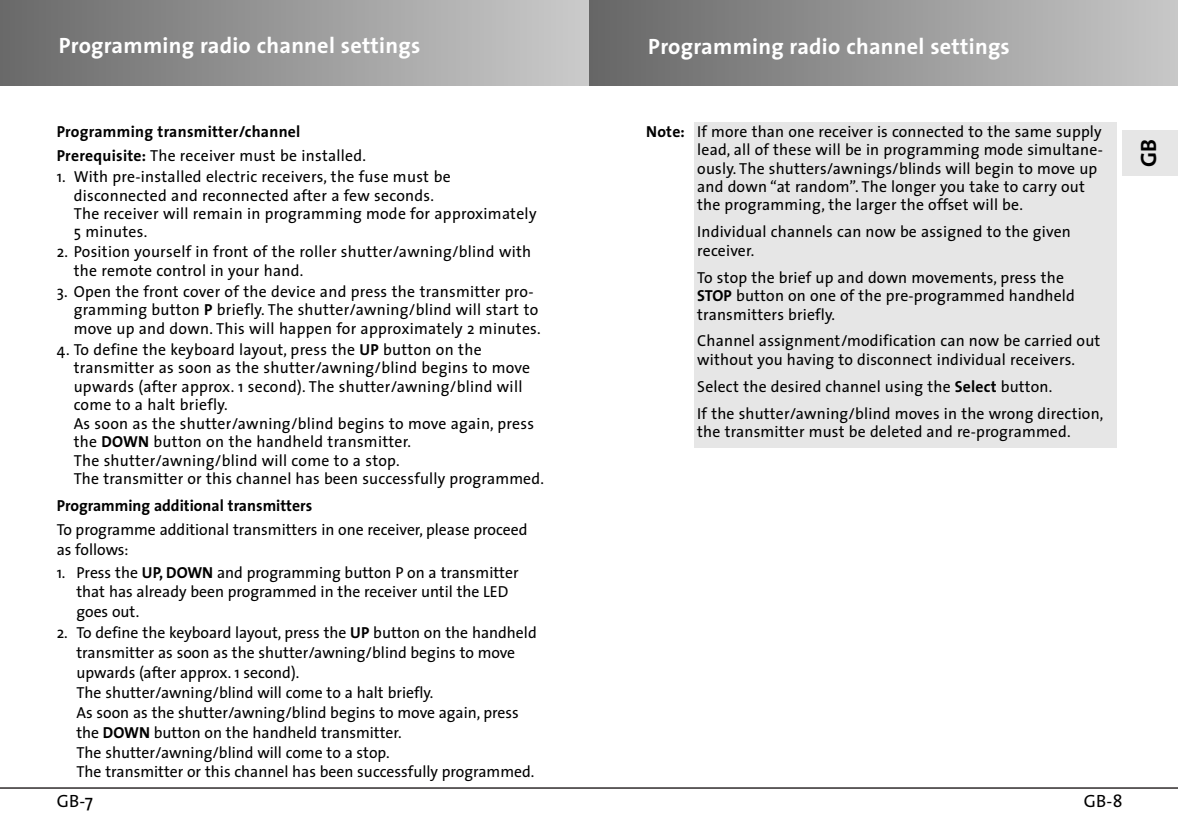
<style>
.page{position:relative;width:1178px;height:822px;background:#fff}
.page>*{position:absolute;margin:0;border:0;box-sizing:border-box;transform-origin:0 0}
.t1{font:700 22.2px "The Sans";letter-spacing:.01em;color:#fff}
.t2{font:700 22.2px "The Sans";color:#000}
.t3{font:17.8px "The Sans";color:#000}
.t4{font:16px/18.4px "The Sans";letter-spacing:.01em;color:#000}
.t5{font:700 16px/24px "The Sans";letter-spacing:.02em;color:#000}
.t6{font:700 16px "The Sans";color:#000}
.s1{font-weight:400}
.s2{font-weight:700}
</style>
<div class="page">
<hr style="left:0;top:787px;width:1178px;height:2px;background:#231f20">
<div style="left:0;top:0;width:590px;height:85px;background:linear-gradient(to right,#696969,#cbcbcb)"></div>
<div style="left:590px;top:0;width:588px;height:85px;background:linear-gradient(to right,#666,#c8c8c8)"></div>
<div style="left:1123px;top:130px;width:55px;height:46px;background:#e6e6e6"></div>
<div style="left:694px;top:122px;width:423px;height:326px;background:#e6e6e6"></div>
<h1 class="t1" style="left:59px;top:36px;width:363px">Programming radio channel settings</h1>
<h1 class="t1" style="left:648px;top:37px;width:363px">Programming radio channel settings</h1>
<p class="t5" style="left:57px;top:121px;width:311px">Programming transmitter/channel<br>Prerequisite: <span class="s1">The receiver must be installed.</span></p>
<p class="t4" style="left:74px;top:169px;width:464px;text-indent:-17px">1. With pre-installed electric receivers, the fuse must be disconnected and reconnected after a few seconds.<br>The receiver will remain in programming mode for approximately 5 minutes.</p>
<p class="t4" style="left:74px;top:244px;width:459px;text-indent:-17px">2. Position yourself in front of the roller shutter/awning/blind with the remote control in your hand.</p>
<p class="t4" style="left:74px;top:284px;width:469px;text-indent:-17px">3. Open the front cover of the device and press the transmitter pro&shy;gramming button <span class="s2">P</span> briefly. The shutter/awning/blind will start to move up and down. This will happen for approximately 2 minutes.</p>
<p class="t4" style="left:74px;top:342px;width:472px;text-indent:-17px">4. To define the keyboard layout, press the <span class="s2">UP</span> button on the transmitter as soon as the shutter/awning/blind begins to move upwards (after approx. 1 second). The shutter/awning/blind will come to a halt briefly.<br>As soon as the shutter/awning/blind begins to move again, press the <span class="s2">DOWN</span> button on the handheld transmitter.<br>The shutter/awning/blind will come to a stop.<br>The transmitter or this channel has been successfully programmed.</p>
<p class="t6" style="left:57px;top:499px;width:257px">Programming additional transmitters</p>
<p class="t4" style="left:57px;top:521px;width:472px;line-height:19.8px">To programme additional transmitters in one receiver, please proceed as follows:</p>
<p class="t4" style="left:76px;top:564px;width:444px;line-height:19.8px;text-indent:-20px">1. Press the <span class="s2">UP, DOWN</span> and programming button P on a transmitter that has already been programmed in the receiver until the LED goes out.</p>
<p class="t4" style="left:76px;top:624px;width:462px;line-height:19.8px;text-indent:-20px">2. To define the keyboard layout, press the <span class="s2">UP</span> button on the handheld transmitter as soon as the shutter/awning/blind begins to move upwards (after approx. 1 second).<br>The shutter/awning/blind will come to a halt briefly.<br>As soon as the shutter/awning/blind begins to move again, press the <span class="s2">DOWN</span> button on the handheld transmitter.<br>The shutter/awning/blind will come to a stop.<br>The transmitter or this channel has been successfully programmed.</p>
<p class="t4" style="left:697px;top:123px;width:407px;text-indent:-51px"><span class="s2">Note:</span> If more than one receiver is connected to the same supply lead, all of these will be in programming mode simultane&shy;ously. The shutters/awnings/blinds will begin to move up and down “at random”. The longer you take to carry out the programming, the larger the offset will be.</p>
<p class="t4" style="left:697px;top:224px;width:375px">Individual channels can now be assigned to the given receiver.</p>
<p class="t4" style="left:697px;top:269px;width:379px">To stop the brief up and down movements, press the<br><span class="s2">STOP</span> button on one of the pre-programmed handheld transmitters briefly.</p>
<p class="t4" style="left:697px;top:333px;width:405px">Channel assignment/modification can now be carried out without you having to disconnect individual receivers.</p>
<p class="t4" style="left:697px;top:374px;width:408px;line-height:27px">Select the desired channel using the <span class="s2">Select</span> button.<br>If the shutter/awning/blind moves in the wrong direction,</p>
<p class="t4" style="left:697px;top:424px;width:375px">the transmitter must be deleted and re-programmed.</p>
<p class="t3" style="left:57px;top:794px;width:38px">GB-7</p>
<p class="t3" style="left:1084px;top:794px;width:40px">GB-8</p>
<h1 class="t2" style="left:1140px;top:167px;width:30px;rotate:-90deg">GB</h1>
</div>
